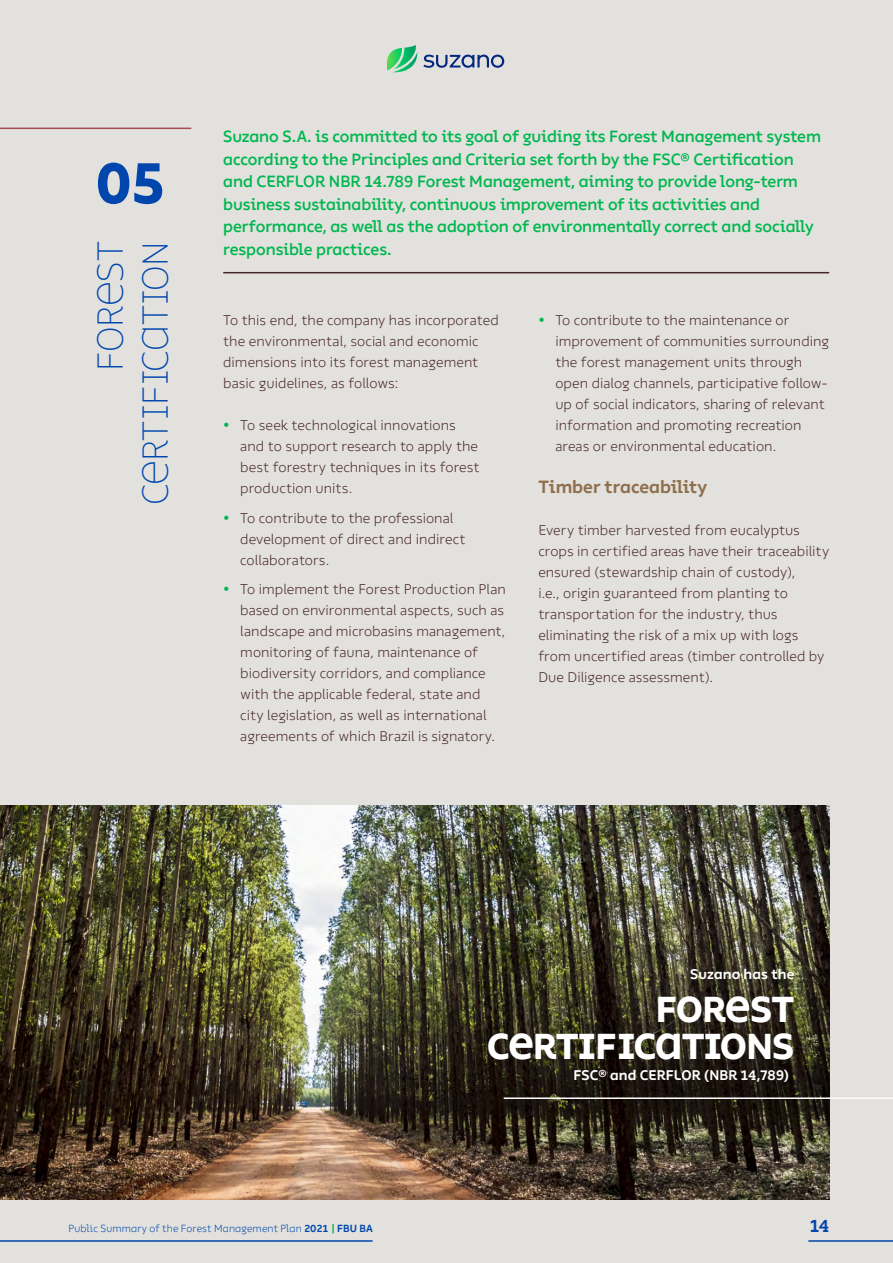
<style>
.page{position:relative;width:893px;height:1263px;background:#e2e1dd}
.page>*{position:absolute;margin:0;border:0;box-sizing:border-box;transform-origin:0 0}
.t1{font:800 60px "Suzano Unicase";color:#0046ad}
.t2{font:800 37.5px/37.5px "Suzano Unicase";letter-spacing:-.02em;color:#fff;text-align:right}
.t3{font:100 37.5px/45px "Suzano Unicase";letter-spacing:-.015em;color:#0046ad;text-align:right}
.t4{font:700 18px "Suzano Display";color:#8f6f4d}
.t5{font:700 18px "Suzano Display";color:#0046ad}
.t6{font:500 16.5px/22.5px "Suzano Display";letter-spacing:-.005em;color:#00b74f}
.t7{font:300 14.25px/21px "Suzano Text";color:#462324}
.t8{font:700 14.25px "Suzano Display";letter-spacing:.01em;color:#fff}
.t9{font:300 10.5px "Suzano Display";letter-spacing:.015em;color:#0046ad}
.s1{color:#00b74f}
.s2{font-weight:700}
.s3{font-weight:700;color:#00b74f}
</style>
<div class="page">
<img style="left:0;top:805px;width:829px;height:394px">
<hr style="left:223px;top:272px;width:606px;height:1px;background:#462324">
<hr style="left:0;top:128px;width:191px;height:1px;background:#a94a58">
<hr style="left:504px;top:1097px;width:389px;height:2px;background:#fff">
<hr style="left:0;top:1240px;width:373px;height:2px;background:#0046ad">
<hr style="left:808px;top:1240px;width:85px;height:2px;background:#0046ad">
<svg style="left:386px;top:45px;width:31px;height:27px"></svg>
<svg style="left:423px;top:55px;width:81px;height:13px"></svg>
<h1 class="t1" style="left:96px;top:145px;width:71px">05</h1>
<h2 class="t3" style="left:87px;top:505px;width:265px;rotate:-90deg">Forest<br>Certification</h2>
<p class="t6" style="left:223px;top:125px;width:599px">Suzano S.A. is committed to its goal of guiding its Forest Management system according to the Principles and Criteria set forth by the FSC® Certification and CERFLOR NBR 14.789 Forest Management, aiming to provide long-term business sustainability, continuous improvement of its activities and performance, as well as the adoption of environmentally correct and socially responsible practices.</p>
<p class="t7" style="left:223px;top:310px;width:277px">To this end, the company has incorporated the environmental, social and economic dimensions into its forest management basic guidelines, as follows:</p>
<p class="t7" style="left:240px;top:415px;width:241px;text-indent:-17px"><span class="s1">•</span> To seek technological innovations and to support research to apply the best forestry techniques in its forest production units.</p>
<p class="t7" style="left:240px;top:507px;width:227px;text-indent:-17px"><span class="s1">•</span> To contribute to the professional development of direct and indirect collaborators.</p>
<p class="t7" style="left:240px;top:579px;width:267px;text-indent:-17px"><span class="s1">•</span> To implement the Forest Production Plan based on environmental aspects, such as landscape and microbasins management, monitoring of fauna, maintenance of biodiversity corridors, and compliance with the applicable federal, state and city legislation, as well as international agreements of which Brazil is signatory.</p>
<p class="t7" style="left:555px;top:310px;width:275px;text-indent:-17px"><span class="s1">•</span> To contribute to the maintenance or improvement of communities surrounding the forest management units through open dialog channels, participative follow&shy;up of social indicators, sharing of relevant information and promoting recreation areas or environmental education.</p>
<p class="t4" style="left:538px;top:476px;width:170px">Timber traceability</p>
<p class="t7" style="left:538px;top:520px;width:292px">Every timber harvested from eucalyptus crops in certified areas have their traceability ensured (stewardship chain of custody),<br>i.e., origin guaranteed from planting to transportation for the industry, thus eliminating the risk of a mix up with logs from uncertified areas (timber controlled by Due Diligence assessment).</p>
<p class="t8" style="left:690px;top:965px;width:106px">Suzano has the</p>
<h2 class="t2" style="left:487px;top:989px;width:309px">FOREST<br>CERTIFICATIONS</h2>
<p class="t8" style="left:574px;top:1067px;width:217px">FSC® and CERFLOR (NBR 14,789)</p>
<p class="t9" style="left:69px;top:1222px;width:306px">Public Summary of the Forest Management Plan <span class="s2">2021</span> <span class="s3">|</span> <span class="s2">FBU BA</span></p>
<p class="t5" style="left:809px;top:1215px;width:21px">14</p>
</div>
